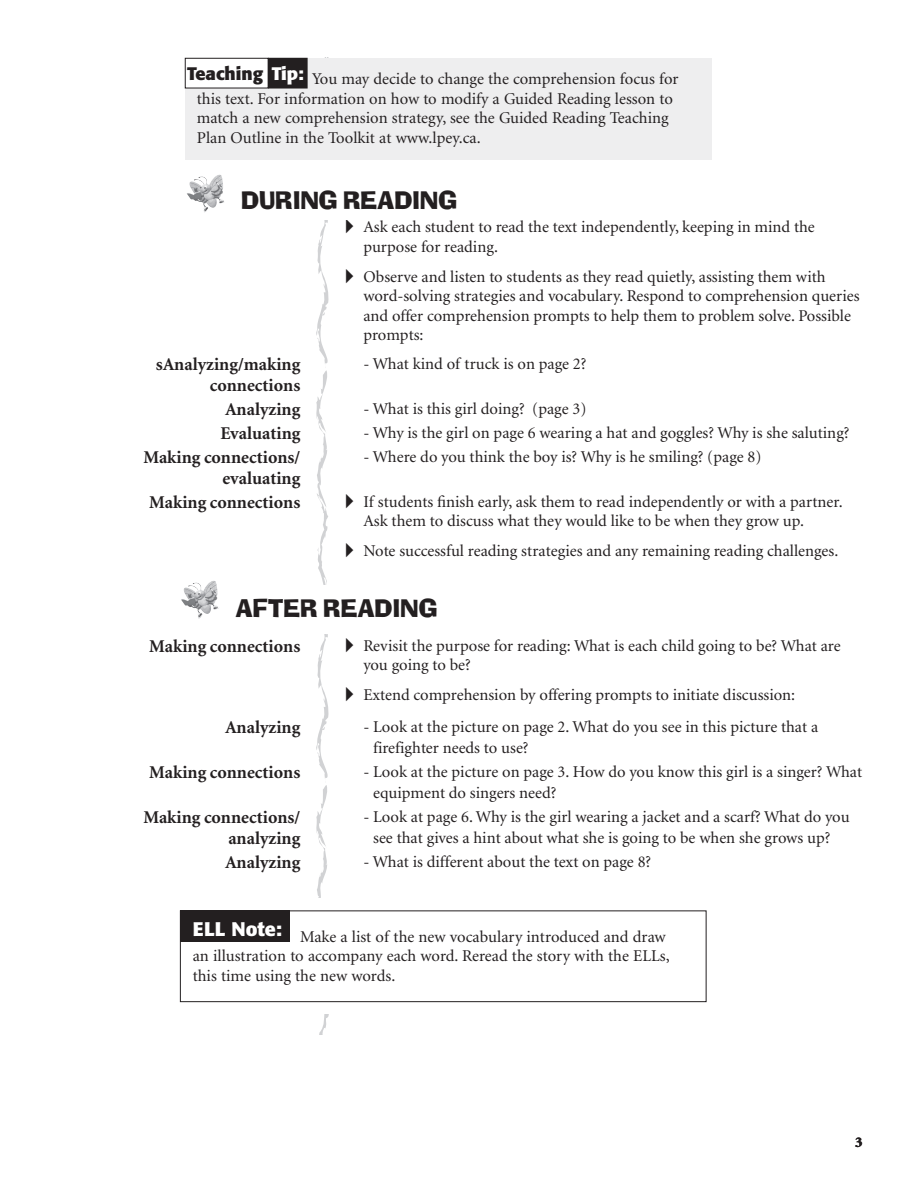
<style>
.page{position:relative;width:918px;height:1188px;background:#fff}
.page>*{position:absolute;margin:0;border:0;box-sizing:border-box;transform-origin:0 0}
.t1{font:24px "Neo Ad Lib";color:#231f20}
.t2{font:700 19.5px "Formata";color:#fff}
.t3{font:700 18px/24px "Minion";color:#231f20;text-align:right}
.t4{font:700 18px "Formata";color:#231f20}
.t5{font:16.5px/19.5px "Minion";color:#231f20}
.t6{font:900 15px "Minion";color:#231f20}
.s1{color:#fff}
.s2{font-family:"European Pi Three"}
</style>
<div class="page">
<svg style="left:316px;top:220px;width:13px;height:365px"></svg>
<svg style="left:316px;top:634px;width:13px;height:401px"></svg>
<img style="left:187px;top:175px;width:31px;height:26px">
<img style="left:181px;top:581px;width:32px;height:26px">
<div style="left:185px;top:58px;width:526px;height:101px;background:#eeeeef"></div>
<div style="left:268px;top:58px;width:39px;height:30px;background:#231f20"></div>
<div style="left:268px;top:58px;width:40px;height:30px;border:1px solid #231f20"></div>
<div style="left:185px;top:58px;width:83px;height:30px;background:#fff"></div>
<div style="left:185px;top:58px;width:83px;height:30px;border:1px solid #231f20"></div>
<div style="left:81px;top:898px;width:783px;height:116px;background:#fff"></div>
<div style="left:180px;top:910px;width:526px;height:92px;border:1px solid #231f20"></div>
<div style="left:180px;top:910px;width:110px;height:32px;background:#231f20"></div>
<p class="t4" style="left:187px;top:66px;width:118px">Teaching <span class="s1">Tip:</span></p>
<p class="t5" style="left:197px;top:70px;width:483px;text-indent:115px">You may decide to change the comprehension focus for this text. For information on how to modify a Guided Reading lesson to match a new comprehension strategy, see the Guided Reading Teaching Plan Outline in the Toolkit at www.lpey.ca.</p>
<h1 class="t1" style="left:241px;top:191px;width:217px">DURING READING</h1>
<p class="t3" style="left:156px;top:355px;width:146px;line-height:21px">sAnalyzing/making connections</p>
<p class="t3" style="left:143px;top:398px;width:158px">Analyzing<br>Evaluating<br>Making connections/</p>
<p class="t3" style="left:149px;top:467px;width:153px">evaluating<br>Making connections</p>
<p class="t5" style="left:363px;top:218px;width:453px;text-indent:-18px"><span class="s2">-</span> Ask each student to read the text independently, keeping in mind the purpose for reading.</p>
<p class="t5" style="left:363px;top:268px;width:498px;text-indent:-18px"><span class="s2">-</span> Observe and listen to students as they read quietly, assisting them with word-solving strategies and vocabulary. Respond to comprehension queries and offer comprehension prompts to help them to problem solve. Possible prompts:</p>
<p class="t5" style="left:363px;top:355px;width:225px">- What kind of truck is on page 2?</p>
<p class="t5" style="left:363px;top:400px;width:225px">- What is this girl doing? (page 3)</p>
<p class="t5" style="left:363px;top:424px;width:488px">- Why is the girl on page 6 wearing a hat and goggles? Why is she saluting?</p>
<p class="t5" style="left:363px;top:448px;width:400px">- Where do you think the boy is? Why is he smiling? (page 8)</p>
<p class="t5" style="left:363px;top:493px;width:481px;text-indent:-18px"><span class="s2">-</span> If students finish early, ask them to read independently or with a partner.<br>Ask them to discuss what they would like to be when they grow up.</p>
<p class="t5" style="left:345px;top:542px;width:495px"><span class="s2">-</span> Note successful reading strategies and any remaining reading challenges.</p>
<h1 class="t1" style="left:236px;top:599px;width:203px">AFTER READING</h1>
<p class="t3" style="left:149px;top:635px;width:153px">Making connections</p>
<p class="t3" style="left:225px;top:716px;width:77px">Analyzing</p>
<p class="t3" style="left:149px;top:761px;width:153px">Making connections</p>
<p class="t3" style="left:143px;top:808px;width:158px;line-height:21px">Making connections/ analyzing</p>
<p class="t3" style="left:225px;top:851px;width:77px">Analyzing</p>
<p class="t5" style="left:363px;top:637px;width:479px;text-indent:-18px"><span class="s2">-</span> Revisit the purpose for reading: What is each child going to be? What are you going to be?</p>
<p class="t5" style="left:345px;top:686px;width:451px"><span class="s2">-</span> Extend comprehension by offering prompts to initiate discussion:</p>
<p class="t5" style="left:373px;top:717px;width:447px;line-height:21px;text-indent:-10px">- Look at the picture on page 2. What do you see in this picture that a firefighter needs to use?</p>
<p class="t5" style="left:373px;top:762px;width:491px;line-height:21px;text-indent:-10px">- Look at the picture on page 3. How do you know this girl is a singer? What equipment do singers need?</p>
<p class="t5" style="left:363px;top:807px;width:488px;line-height:21px;text-align:center">- Look at page 6. Why is the girl wearing a jacket and a scarf? What do you see that gives a hint about what she is going to be when she grows up?</p>
<p class="t5" style="left:363px;top:853px;width:289px">- What is different about the text on page 8?</p>
<p class="t2" style="left:193px;top:921px;width:91px">ELL Note:</p>
<p class="t5" style="left:193px;top:928px;width:478px;text-indent:107px">Make a list of the new vocabulary introduced and draw an illustration to accompany each word. Reread the story with the ELLs, this time using the new words.</p>
<p class="t6" style="left:855px;top:1136px;width:9px">3</p>
</div>
